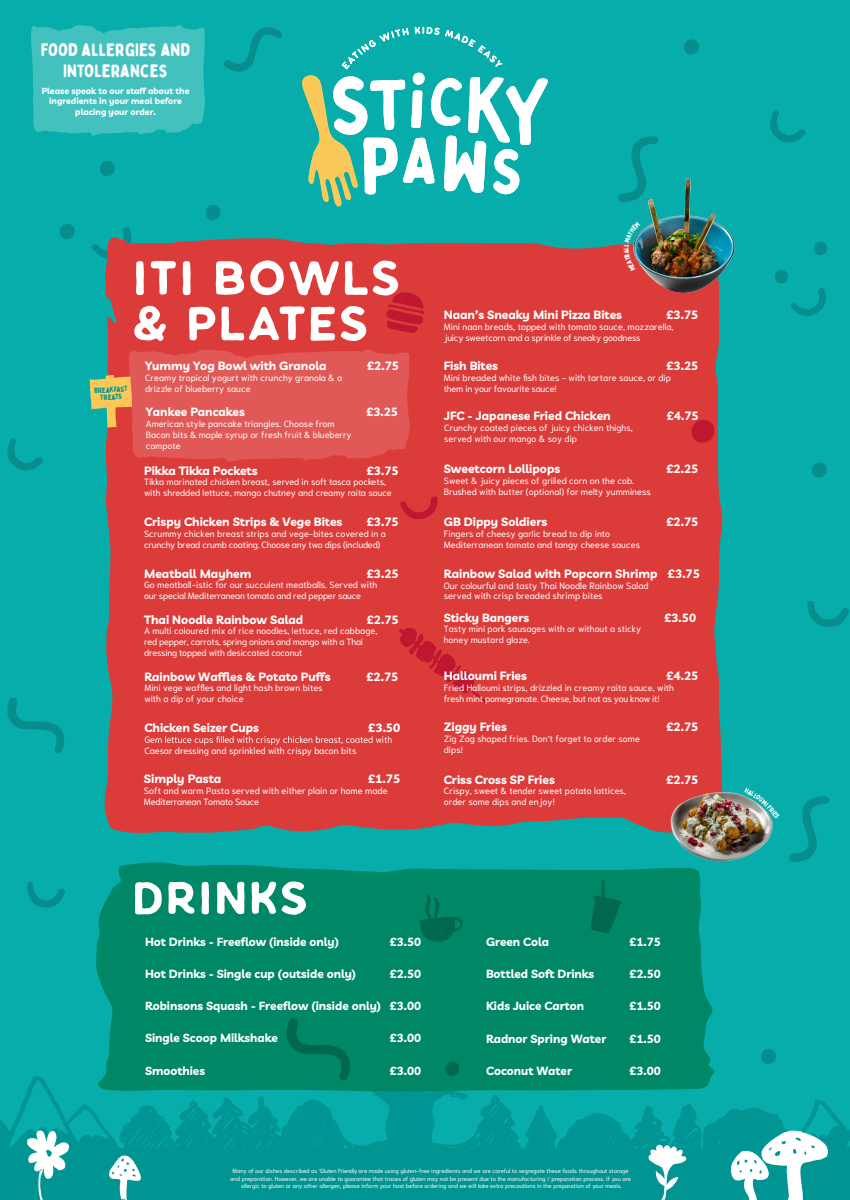
<style>
.page{position:relative;width:850px;height:1200px;background:#fff}
.page>*{position:absolute;margin:0;border:0;box-sizing:border-box;transform-origin:0 0}
.t1{font:57.42px/45.5px "Klasik";color:#fff}
.t2{font:54.77px "Klasik";color:#fff}
.t3{font:18px/21.6px "Bobby Jones Soft";color:#fff;text-align:center}
.t4{font:700 12.05px "Livvic";color:#fff}
.t5{font:700 12.03px "Livvic";color:#fff}
.t6{font:700 11.97px "Livvic";color:#fff}
.t7{font:700 11.93px "Livvic";color:#fff}
.t8{font:700 11.85px "Livvic";color:#fff}
.t9{font:700 11.75px "Livvic";color:#fff}
.t10{font:9.1px/10.9px "Niramit";color:#fff}
.t11{font:9.05px/10.8px "Niramit";color:#fff}
.t12{font:9.05px/10.8px "Niramit";letter-spacing:-.025em;color:#fff}
.t13{font:9.03px/10.8px "Niramit";color:#fff}
.t14{font:8.97px/10.8px "Niramit";color:#fff}
.t15{font:700 8.75px/10.5px "Livvic";color:#fff;text-align:center}
.t16{font:7.5px "Bobby Jones Soft";color:#009493}
.t17{font:5.9px/7.1px "Niramit";color:#fff;text-align:center}
</style>
<div class="page">
<div style="left:0;top:0;width:850px;height:1199px;background:#06adab"></div>
<svg style="left:0;top:1076px;width:850px;height:123px;fill:#009493"></svg>
<svg style="left:731px;top:1130px;width:97px;height:69px;background:#76c6c5"></svg>
<svg style="left:109px;top:1155px;width:32px;height:44px"></svg>
<svg style="left:648px;top:1144px;width:38px;height:55px;background:#63bdbd"></svg>
<svg style="left:27px;top:1130px;width:42px;height:69px;background:#6bc1c0"></svg>
<svg style="left:31px;top:25px;width:174px;height:111px;background:#3ebfbd"></svg>
<svg style="left:224px;top:27px;width:58px;height:45px"></svg>
<svg style="left:92px;top:227px;width:39px;height:31px"></svg>
<svg style="left:7px;top:438px;width:36px;height:32px"></svg>
<svg style="left:770px;top:110px;width:36px;height:33px"></svg>
<svg style="left:27px;top:882px;width:38px;height:25px"></svg>
<svg style="left:60px;top:224px;width:15px;height:15px"></svg>
<svg style="left:100px;top:161px;width:15px;height:15px"></svg>
<svg style="left:205px;top:205px;width:15px;height:15px"></svg>
<svg style="left:684px;top:39px;width:15px;height:15px"></svg>
<svg style="left:812px;top:462px;width:14px;height:15px"></svg>
<svg style="left:761px;top:1049px;width:15px;height:14px"></svg>
<svg style="left:807px;top:601px;width:42px;height:26px"></svg>
<svg style="left:794px;top:796px;width:35px;height:66px"></svg>
<svg style="left:631px;top:136px;width:28px;height:28px"></svg>
<svg style="left:7px;top:697px;width:57px;height:56px"></svg>
<div style="left:104px;top:236px;width:618px;height:597px;background:#db3c3a"></div>
<svg style="left:386px;top:292px;width:38px;height:41px;background:#cb2533"></svg>
<svg style="left:400px;top:496px;width:37px;height:23px"></svg>
<svg style="left:691px;top:419px;width:23px;height:23px"></svg>
<svg style="left:399px;top:627px;width:88px;height:76px;background:#d43337"></svg>
<svg style="left:95px;top:862px;width:622px;height:229px;background:#00896a"></svg>
<svg style="left:419px;top:893px;width:44px;height:48px;background:#00795b"></svg>
<svg style="left:591px;top:880px;width:30px;height:53px;background:#007658"></svg>
<svg style="left:287px;top:1017px;width:206px;height:135px"></svg>
<svg style="left:302px;top:27px;width:246px;height:179px"></svg>
<svg style="left:145px;top:736px;width:247px;height:8px;background:#e26462"></svg>
<img style="left:556px;top:164px;width:271px;height:181px">
<svg style="left:89px;top:349px;width:321px;height:112px;background:#d75d57"></svg>
<img style="left:654px;top:783px;width:140px;height:93px">
<svg style="left:623px;top:221px;width:17px;height:50px"></svg>
<svg style="left:744px;top:787px;width:36px;height:32px"></svg>
<h3 class="t3" style="left:41px;top:39px;width:151px">FOOD ALLERGIES AND<br>INTOLERANCES</h3>
<p class="t15" style="left:42px;top:85px;width:149px">Please speak to our staff about the ingredients in your meal before placing your order.</p>
<h1 class="t1" style="left:131px;top:255px;width:271px">ITI BOWLS &amp; PLATES</h1>
<h3 class="t7" style="left:145px;top:356px;width:183px">Yummy Yog Bowl with Granola</h3>
<h3 class="t7" style="left:367px;top:356px;width:33px">£2.75</h3>
<p class="t13" style="left:145px;top:372px;width:199px">Creamy tropical yogurt with crunchy granola &amp; a</p>
<p class="t16" style="left:94px;top:386px;width:35px;rotate:-4deg">BREAKFAST</p>
<p class="t13" style="left:145px;top:383px;width:107px">drizzle of blueberry sauce</p>
<p class="t16" style="left:100px;top:393px;width:23px;rotate:-4deg">TREATS</p>
<h3 class="t8" style="left:146px;top:402px;width:101px">Yankee Pancakes</h3>
<h3 class="t8" style="left:366px;top:402px;width:33px">£3.25</h3>
<p class="t14" style="left:146px;top:418px;width:207px">American style pancake triangles. Choose from<br>Bacon bits &amp; maple syrup or fresh fruit &amp; blueberry compote</p>
<h3 class="t6" style="left:144px;top:461px;width:115px">Pikka Tikka Pockets</h3>
<h3 class="t6" style="left:367px;top:461px;width:34px">£3.75</h3>
<p class="t11" style="left:144px;top:476px;width:249px">Tikka marinated chicken breast, served in soft tasca pockets, with shredded lettuce, mango chutney and creamy raita sauce</p>
<h3 class="t6" style="left:144px;top:512px;width:200px">Crispy Chicken Strips &amp; Vege Bites</h3>
<h3 class="t6" style="left:367px;top:512px;width:34px">£3.75</h3>
<p class="t12" style="left:144px;top:528px;width:243px">Scrummy chicken breast strips and vege-bites covered in a crunchy bread crumb coating. Choose any two dips (included)</p>
<h3 class="t6" style="left:144px;top:563px;width:109px">Meatball Mayhem</h3>
<h3 class="t6" style="left:367px;top:563px;width:34px">£3.25</h3>
<p class="t11" style="left:144px;top:579px;width:235px">Go meatball-istic for our succulent meatballs. Served with our special Mediterranean tomato and red pepper sauce</p>
<h3 class="t6" style="left:144px;top:609px;width:161px">Thai Noodle Rainbow Salad</h3>
<h3 class="t6" style="left:367px;top:609px;width:34px">£2.75</h3>
<p class="t12" style="left:144px;top:625px;width:235px">A multi coloured mix of rice noodles, lettuce, red cabbage, red pepper, carrots, spring onions and mango with a Thai dressing topped with desiccated coconut</p>
<h3 class="t7" style="left:144px;top:666px;width:188px">Rainbow Waffles &amp; Potato Puffs</h3>
<h3 class="t7" style="left:366px;top:666px;width:33px">£2.75</h3>
<p class="t13" style="left:144px;top:682px;width:180px">Mini vege waffles and light hash brown bites with a dip of your choice</p>
<h3 class="t5" style="left:144px;top:718px;width:116px">Chicken Seizer Cups</h3>
<h3 class="t5" style="left:368px;top:718px;width:34px">£3.50</h3>
<p class="t10" style="left:144px;top:744px;width:213px">Caesar dressing and sprinkled with crispy bacon bits</p>
<h3 class="t4" style="left:144px;top:769px;width:79px">Simply Pasta</h3>
<h3 class="t4" style="left:368px;top:769px;width:34px">£1.75</h3>
<p class="t10" style="left:144px;top:785px;width:245px">Soft and warm Pasta served with either plain or home made<br>Mediterranean Tomato Sauce</p>
<h3 class="t6" style="left:444px;top:305px;width:180px">Naan’s Sneaky Mini Pizza Bites</h3>
<h3 class="t6" style="left:666px;top:305px;width:34px">£3.75</h3>
<p class="t11" style="left:444px;top:321px;width:231px">Mini naan breads, topped with tomato sauce, mozzarella, juicy sweetcorn and a sprinkle of sneaky goodness</p>
<h3 class="t6" style="left:444px;top:356px;width:56px">Fish Bites</h3>
<h3 class="t6" style="left:666px;top:356px;width:34px">£3.25</h3>
<p class="t11" style="left:444px;top:372px;width:229px">Mini breaded white fish bites - with tartare sauce, or dip them in your favourite sauce!</p>
<h3 class="t6" style="left:444px;top:406px;width:168px">JFC - Japanese Fried Chicken</h3>
<h3 class="t6" style="left:667px;top:406px;width:34px">£4.75</h3>
<p class="t11" style="left:444px;top:422px;width:190px">Crunchy coated pieces of juicy chicken thighs, served with our mango &amp; soy dip</p>
<h3 class="t6" style="left:444px;top:459px;width:118px">Sweetcorn Lollipops</h3>
<h3 class="t6" style="left:666px;top:459px;width:34px">£2.25</h3>
<p class="t11" style="left:444px;top:475px;width:209px">Sweet &amp; juicy pieces of grilled corn on the cob.<br>Brushed with butter (optional) for melty yumminess</p>
<h3 class="t6" style="left:444px;top:512px;width:105px">GB Dippy Soldiers</h3>
<h3 class="t6" style="left:666px;top:512px;width:34px">£2.75</h3>
<p class="t11" style="left:444px;top:528px;width:198px">Fingers of cheesy garlic bread to dip into<br>Mediterranean tomato and tangy cheese sauces</p>
<h3 class="t4" style="left:444px;top:563px;width:258px">Rainbow Salad with Popcorn Shrimp £3.75</h3>
<p class="t10" style="left:444px;top:579px;width:206px">Our colourful and tasty Thai Noodle Rainbow Salad served with crisp breaded shrimp bites</p>
<h3 class="t8" style="left:444px;top:608px;width:87px">Sticky Bangers</h3>
<h3 class="t8" style="left:664px;top:608px;width:33px">£3.50</h3>
<p class="t14" style="left:444px;top:623px;width:199px">Tasty mini pork sausages with or without a sticky honey mustard glaze.</p>
<h3 class="t6" style="left:444px;top:666px;width:85px">Halloumi Fries</h3>
<h3 class="t6" style="left:666px;top:666px;width:34px">£4.25</h3>
<p class="t11" style="left:444px;top:682px;width:232px">Fried Halloumi strips, drizzled in creamy raita sauce, with fresh mint pomegranate. Cheese, but not as you know it!</p>
<h3 class="t6" style="left:444px;top:717px;width:65px">Ziggy Fries</h3>
<h3 class="t6" style="left:666px;top:717px;width:34px">£2.75</h3>
<p class="t11" style="left:444px;top:733px;width:198px">Zig Zag shaped fries. Don’t forget to order some dips!</p>
<h3 class="t6" style="left:444px;top:769px;width:112px">Criss Cross SP Fries</h3>
<h3 class="t6" style="left:666px;top:769px;width:34px">£2.75</h3>
<p class="t11" style="left:444px;top:785px;width:184px">Crispy, sweet &amp; tender sweet potato lattices, order some dips and enjoy!</p>
<h2 class="t2" style="left:131px;top:874px;width:179px">DRINKS</h2>
<p class="t9" style="left:145px;top:931px;width:195px">Hot Drinks - Freeflow (inside only)</p>
<p class="t9" style="left:390px;top:931px;width:33px">£3.50</p>
<p class="t9" style="left:145px;top:964px;width:213px">Hot Drinks - Single cup (outside only)</p>
<p class="t9" style="left:390px;top:964px;width:33px">£2.50</p>
<p class="t9" style="left:145px;top:996px;width:278px">Robinsons Squash - Freeflow (inside only) £3.00</p>
<p class="t9" style="left:145px;top:1028px;width:134px">Single Scoop Milkshake</p>
<p class="t9" style="left:390px;top:1028px;width:33px">£3.00</p>
<p class="t9" style="left:145px;top:1061px;width:62px">Smoothies</p>
<p class="t9" style="left:390px;top:1061px;width:33px">£3.00</p>
<p class="t9" style="left:486px;top:931px;width:65px">Green Cola</p>
<p class="t9" style="left:629px;top:931px;width:33px">£1.75</p>
<p class="t9" style="left:486px;top:964px;width:110px">Bottled Soft Drinks</p>
<p class="t9" style="left:629px;top:964px;width:33px">£2.50</p>
<p class="t9" style="left:486px;top:996px;width:100px">Kids Juice Carton</p>
<p class="t9" style="left:629px;top:996px;width:33px">£1.50</p>
<p class="t9" style="left:486px;top:1028px;width:122px">Radnor Spring Water</p>
<p class="t9" style="left:629px;top:1028px;width:33px">£1.50</p>
<p class="t9" style="left:486px;top:1061px;width:87px">Coconut Water</p>
<p class="t9" style="left:629px;top:1061px;width:33px">£3.00</p>
<p class="t17" style="left:230px;top:1167px;width:402px">Many of our dishes described as ‘Gluten Friendly are made using gluten-free ingredients and we are careful to segregate these foods throughout storage and preparation. However, we are unable to guarantee that traces of gluten may not be present due to the manufacturing / preparation process. If you are allergic to gluten or any other allergen, please inform your host before ordering and we will take extra precautions in the preparation of your meals.</p>
</div>
